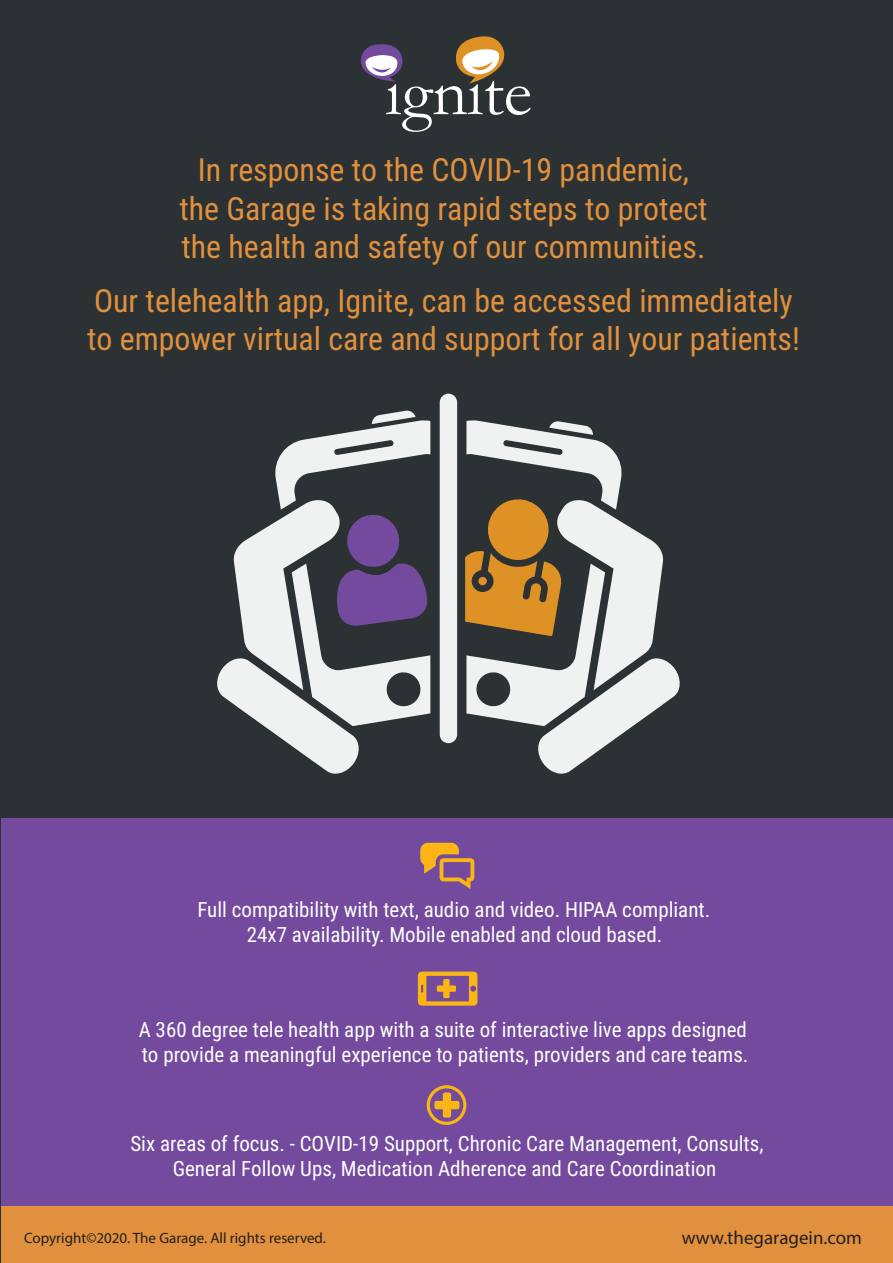
<style>
.page{position:relative;width:893px;height:1263px;background:#2c3133}
.page>*{position:absolute;margin:0;border:0;box-sizing:border-box;transform-origin:0 0}
.t1{font:31.95px/38.2px "Roboto Condensed";color:#e1903d;text-align:center}
.t2{font:21px/25.2px "Roboto Condensed";color:#fff;text-align:center}
.t3{font:18.9px "Myriad Pro";color:#231f20}
.t4{font:15px "Myriad Pro";color:#231f20}
</style>
<div class="page">
<div style="left:2px;top:818px;width:891px;height:411px;background:#734a9d"></div>
<div style="left:2px;top:1206px;width:891px;height:57px;background:#e1903d"></div>
<svg style="left:427px;top:1085px;width:39px;height:40px"></svg>
<svg style="left:418px;top:971px;width:59px;height:35px"></svg>
<svg style="left:420px;top:843px;width:54px;height:46px"></svg>
<div style="left:440px;top:394px;width:17px;height:349px;background:#f0f1f1"></div>
<svg style="left:465px;top:420px;width:215px;height:354px"></svg>
<svg style="left:360px;top:36px;width:170px;height:96px"></svg>
<svg style="left:217px;top:411px;width:213px;height:363px"></svg>
<h1 class="t1" style="left:179px;top:150px;width:530px">In response to the COVID-19 pandemic, the Garage is taking rapid steps to protect the health and safety of our communities.</h1>
<h1 class="t1" style="left:87px;top:280px;width:714px;text-align:left">Our telehealth app, Ignite, can be accessed immediately to empower virtual care and support for all your patients!</h1>
<p class="t2" style="left:197px;top:896px;width:514px">Full compatibility with text, audio and video. HIPAA compliant.<br>24x7 availability. Mobile enabled and cloud based.</p>
<p class="t2" style="left:139px;top:1016px;width:611px;text-align:left">A 360 degree tele health app with a suite of interactive live apps designed to provide a meaningful experience to patients, providers and care teams.</p>
<p class="t2" style="left:130px;top:1130px;width:635px">Six areas of focus. - COVID-19 Support, Chronic Care Management, Consults,<br>General Follow Ups, Medication Adherence and Care Coordination</p>
<p class="t4" style="left:24px;top:1229px;width:304px">Copyright©2020. The Garage. All rights reserved.</p>
<p class="t3" style="left:682px;top:1226px;width:182px">www.thegaragein.com</p>
</div>
